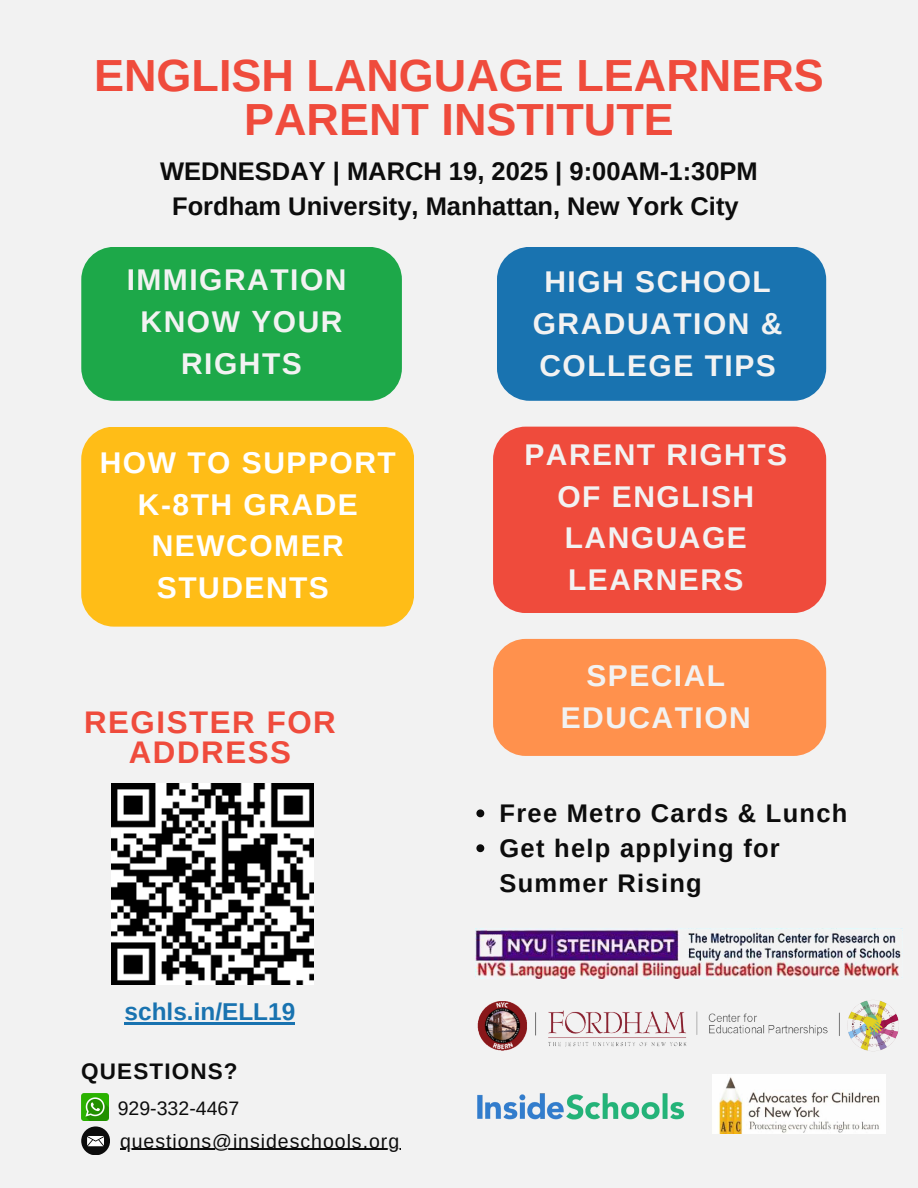
<style>
.page{position:relative;width:918px;height:1188px;background:#f2f2f2}
.page>*{position:absolute;margin:0;border:0;box-sizing:border-box;transform-origin:0 0}
.t1{font:700 45px/43.8px "Arimo";color:#ef4b3c;text-align:center}
.t2{font:700 31.2px/30.3px "Arimo";letter-spacing:.05em;color:#ef4b3c;text-align:center}
.t3{font:700 30px/41.7px "Arimo";letter-spacing:.05em;color:#f2f2f2;text-align:center}
.t4{font:700 30px/41.7px "Arimo";letter-spacing:.05em;color:#fff;text-align:center}
.t5{font:700 25.5px/34.8px "Arimo";color:#0c0c0c;text-align:center}
.t6{font:700 25.5px/34.8px "Arimo";letter-spacing:.05em;color:#0c0c0c}
.t7{font:700 24.3px "Arimo";color:#1973b0}
.t8{font:700 22.5px "Arimo";letter-spacing:.05em;color:#0c0c0c}
.t9{font:19.5px "Arimo";letter-spacing:.05em;color:#0c0c0c}
.t10{font:19.5px "Arimo";color:#0c0c0c}
</style>
<div class="page">
<img style="left:476px;top:928px;width:426px;height:51px">
<img style="left:477px;top:1093px;width:208px;height:27px">
<img style="left:712px;top:1075px;width:174px;height:58px">
<img style="left:477px;top:1000px;width:422px;height:52px">
<img style="left:81px;top:1094px;width:27px;height:27px">
<div style="left:81px;top:1126px;width:29px;height:29px;background:#0c0c0c;border-radius:50%"></div>
<hr style="left:120px;top:1149px;width:280px;height:1px;background:#0c0c0c">
<svg style="left:87px;top:1136px;width:17px;height:10px"></svg>
<div style="left:81px;top:247px;width:321px;height:154px;background:#1da849;border-radius:33px"></div>
<div style="left:81px;top:427px;width:333px;height:200px;background:#ffbd17;border-radius:33px"></div>
<div style="left:497px;top:247px;width:329px;height:154px;background:#1973b0;border-radius:33px"></div>
<svg style="left:476px;top:809px;width:8px;height:8px"></svg>
<svg style="left:476px;top:844px;width:8px;height:8px"></svg>
<img style="left:112px;top:783px;width:201px;height:202px">
<hr style="left:125px;top:1022px;width:170px;height:2px;background:#1973b0">
<div style="left:493px;top:427px;width:333px;height:186px;background:#ef4b3c;border-radius:33px"></div>
<div style="left:493px;top:639px;width:333px;height:117px;background:#ff914d;border-radius:33px"></div>
<p class="t1" style="left:94px;top:54px;width:731px">ENGLISH LANGUAGE LEARNERS<br>PARENT INSTITUTE</p>
<p class="t5" style="left:160px;top:154px;width:599px">WEDNESDAY | MARCH 19, 2025 | 9:00AM-1:30PM<br>Fordham University, Manhattan, New York City</p>
<p class="t3" style="left:127px;top:259px;width:221px">IMMIGRATION</p>
<p class="t3" style="left:141px;top:301px;width:203px">KNOW YOUR<br>RIGHTS</p>
<h2 class="t4" style="left:100px;top:442px;width:298px">HOW TO SUPPORT<br>K-8TH GRADE<br>NEWCOMER</h2>
<p class="t4" style="left:157px;top:566px;width:174px">STUDENTS</p>
<p class="t2" style="left:84px;top:707px;width:253px">REGISTER FOR<br>ADDRESS</p>
<p class="t7" style="left:125px;top:998px;width:172px">schls.in/ELL19</p>
<h2 class="t8" style="left:81px;top:1059px;width:158px">QUESTIONS?</h2>
<h1 class="t10" style="left:118px;top:1097px;width:123px">929-332-4467</h1>
<h3 class="t9" style="left:120px;top:1130px;width:281px">questions@insideschools.org</h3>
<p class="t3" style="left:533px;top:261px;width:251px">HIGH SCHOOL<br>GRADUATION &amp;<br>COLLEGE TIPS</p>
<p class="t3" style="left:524px;top:434px;width:264px">PARENT RIGHTS<br>OF ENGLISH<br>LANGUAGE<br>LEARNERS</p>
<p class="t3" style="left:561px;top:655px;width:192px">SPECIAL<br>EDUCATION</p>
<p class="t6" style="left:500px;top:796px;width:349px">Free Metro Cards &amp; Lunch</p>
<p class="t6" style="left:500px;top:830px;width:282px">Get help applying for<br>Summer Rising</p>
</div>
